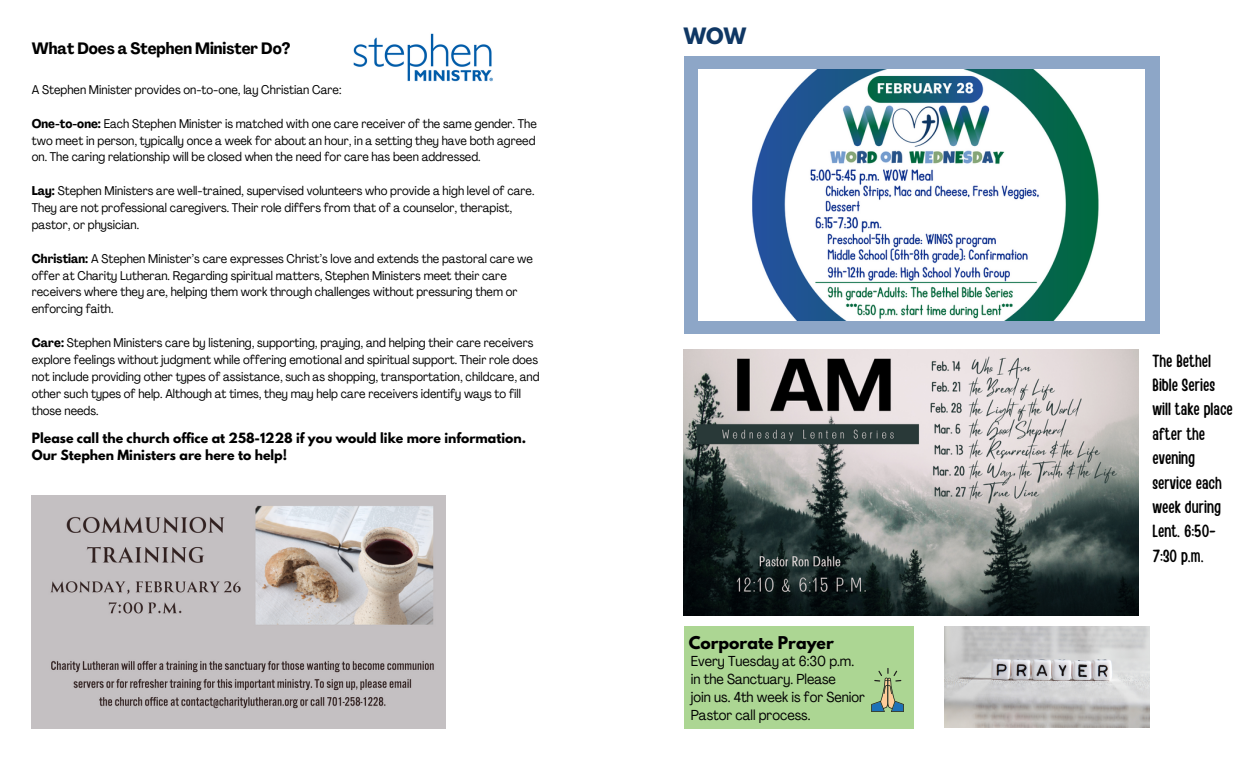
<style>
.page{position:relative;width:1260px;height:765px;background:#fff}
.page>*{position:absolute;margin:0;border:0;box-sizing:border-box;transform-origin:0 0}
.t1{font:700 20px "League Spartan";color:#0f3764}
.t2{font:17.5px/24.4px "Handy Casual Condensed";color:#000}
.t3{font:700 condensed 16.25px "Agrandir";color:#000}
.t4{font:700 15.62px "League Spartan";color:#000}
.t5{font:condensed 14.25px/17.8px "Agrandir";color:#000}
.t6{font:condensed 12.5px/16.9px "Agrandir";color:#000}
.t7{font:700 12.5px/16.9px "League Spartan";color:#000}
.s1{font-weight:700}
</style>
<div class="page">
<img style="left:944px;top:627px;width:205px;height:101px">
<div style="left:684px;top:627px;width:229px;height:102px;background:#acd693"></div>
<svg style="left:871px;top:668px;width:33px;height:44px"></svg>
<img style="left:32px;top:496px;width:413px;height:232px">
<img style="left:684px;top:350px;width:455px;height:266px">
<div style="left:684px;top:56px;width:475px;height:278px;background:#8da6c7"></div>
<img style="left:698px;top:69px;width:447px;height:252px">
<img style="left:353px;top:33px;width:140px;height:49px">
<p class="t3" style="left:32px;top:42px;width:260px">What Does a Stephen Minister Do?</p>
<p class="t6" style="left:32px;top:82px;width:311px">A Stephen Minister provides on-to-one, lay Christian Care:</p>
<p class="t6" style="left:32px;top:116px;width:507px;text-align:justify"><span class="s1">One-to-one:</span> Each Stephen Minister is matched with one care receiver of the same gender. The two meet in person, typically once a week for about an hour, in a setting they have both agreed on. The caring relationship will be closed when the need for care has been addressed.</p>
<h3 class="t6" style="left:32px;top:184px;width:504px"><span class="s1">Lay:</span> Stephen Ministers are well-trained, supervised volunteers who provide a high level of care.<br>They are not professional caregivers. Their role differs from that of a counselor, therapist, pastor, or physician.</h3>
<h4 class="t6" style="left:32px;top:251px;width:503px"><span class="s1">Christian:</span> A Stephen Minister’s care expresses Christ’s love and extends the pastoral care we offer at Charity Lutheran. Regarding spiritual matters, Stephen Ministers meet their care receivers where they are, helping them work through challenges without pressuring them or enforcing faith.</h4>
<h5 class="t6" style="left:32px;top:336px;width:509px"><span class="s1">Care:</span> Stephen Ministers care by listening, supporting, praying, and helping their care receivers explore feelings without judgment while offering emotional and spiritual support. Their role does not include providing other types of assistance, such as shopping, transportation, childcare, and other such types of help. Although at times, they may help care receivers identify ways to fill those needs.</h5>
<p class="t7" style="left:32px;top:431px;width:496px">Please call the church office at 258-1228 if you would like more information.<br>Our Stephen Ministers are here to help!</p>
<h6 class="t1" style="left:684px;top:26px;width:64px">WOW</h6>
<p class="t4" style="left:689px;top:634px;width:147px">Corporate Prayer</p>
<h2 class="t5" style="left:691px;top:654px;width:176px">Every Tuesday at 6:30 p.m. in the Sanctuary. Please<br>join us. 4th week is for Senior<br>Pastor call process.</h2>
<p class="t2" style="left:1153px;top:348px;width:82px">The Bethel<br>Bible Series will take place after the evening service each week during<br>Lent. 6:50-<br>7:30 p.m.</p>
</div>
